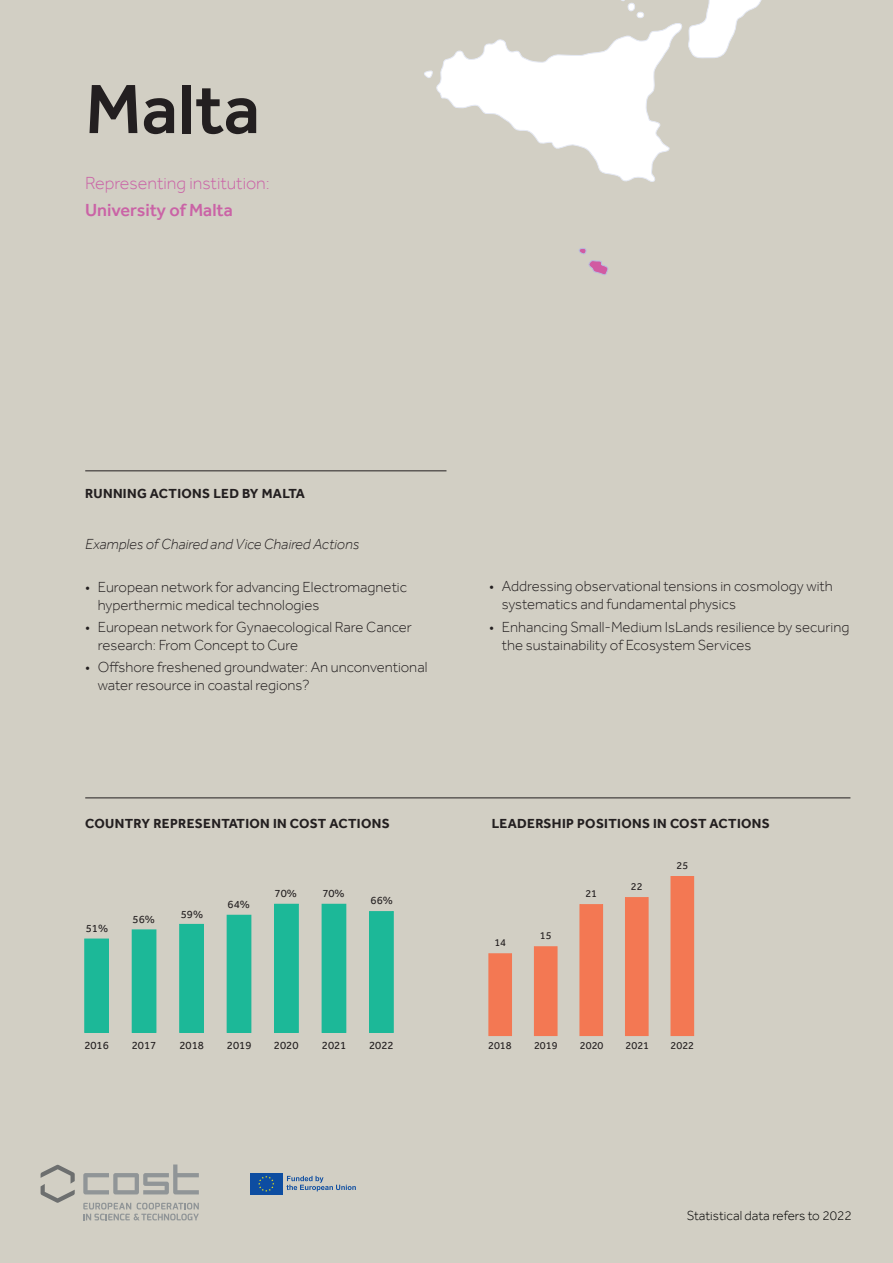
<style>
.page{position:relative;width:893px;height:1263px;background:#d2cfc4}
.page>*{position:absolute;margin:0;border:0;box-sizing:border-box;transform-origin:0 0}
.t1{font:500 72px "Effra";color:#231f20}
.t2{font:300 18px "Effra";color:#ca63a6}
.t3{font:500 18px "Effra";color:#ca63a6}
.t4{font:300 15px/18px "Effra";color:#231f20}
.t5{font:italic 300 15px "Effra";color:#231f20}
.t6{font:700 13.5px "Effra";letter-spacing:.025em;color:#231f20}
.t7{font:300 13.5px "Effra";color:#000}
.t8{font:11.25px "Effra";color:#231f20}
.t9{font:10.8px "Effra";color:#231f20}
</style>
<div class="page">
<svg style="left:579px;top:248px;width:29px;height:27px"></svg>
<svg style="left:424px;top:59px;width:246px;height:123px"></svg>
<svg style="left:447px;top:0;width:315px;height:59px"></svg>
<div style="left:370px;top:911px;width:23px;height:121px;background:#1cb898"></div>
<div style="left:369px;top:911px;width:24px;height:121px;border:1px solid #1cb898"></div>
<div style="left:322px;top:904px;width:24px;height:128px;background:#1cb898"></div>
<div style="left:275px;top:904px;width:23px;height:128px;background:#1cb898"></div>
<div style="left:227px;top:915px;width:24px;height:117px;background:#1cb898"></div>
<div style="left:180px;top:924px;width:23px;height:108px;background:#1cb898"></div>
<div style="left:132px;top:930px;width:24px;height:102px;background:#1cb898"></div>
<div style="left:85px;top:939px;width:23px;height:93px;background:#1cb898"></div>
<div style="left:85px;top:939px;width:24px;height:93px;border:1px solid #1cb898"></div>
<div style="left:671px;top:876px;width:23px;height:159px;background:#f37853"></div>
<div style="left:625px;top:897px;width:23px;height:138px;background:#f37853"></div>
<div style="left:580px;top:904px;width:23px;height:131px;background:#f37853"></div>
<div style="left:534px;top:947px;width:23px;height:88px;background:#f37853"></div>
<div style="left:489px;top:954px;width:22px;height:81px;background:#f37853"></div>
<div style="left:489px;top:954px;width:23px;height:81px;border:1px solid #f37853"></div>
<svg style="left:83px;top:1203px;width:116px;height:17px"></svg>
<svg style="left:83px;top:1164px;width:116px;height:30px"></svg>
<svg style="left:41px;top:1165px;width:34px;height:38px"></svg>
<div style="left:250px;top:1173px;width:32px;height:21px;background:#0d4da1"></div>
<svg style="left:258px;top:1176px;width:16px;height:16px"></svg>
<svg style="left:287px;top:1176px;width:69px;height:15px"></svg>
<hr style="left:85px;top:798px;width:765px;height:1px;background:#231f20">
<hr style="left:85px;top:471px;width:361px;height:1px;background:#231f20">
<h1 class="t1" style="left:85px;top:66px;width:177px">Malta</h1>
<p class="t2" style="left:85px;top:173px;width:186px">Representing institution:</p>
<p class="t3" style="left:85px;top:199px;width:149px">University of Malta</p>
<p class="t6" style="left:85px;top:485px;width:221px">RUNNING ACTIONS LED BY MALTA</p>
<p class="t5" style="left:85px;top:535px;width:276px">Examples of Chaired and Vice Chaired Actions</p>
<p class="t4" style="left:98px;top:578px;width:311px;text-indent:-13px">• European network for advancing Electromagnetic hyperthermic medical technologies</p>
<p class="t4" style="left:98px;top:618px;width:315px;text-indent:-13px">• European network for Gynaecological Rare Cancer research: From Concept to Cure</p>
<p class="t4" style="left:98px;top:658px;width:331px;text-indent:-13px">• Offshore freshened groundwater: An unconventional water resource in coastal regions?</p>
<p class="t4" style="left:502px;top:577px;width:333px;text-indent:-13px">• Addressing observational tensions in cosmology with systematics and fundamental physics</p>
<p class="t4" style="left:502px;top:617px;width:349px;text-indent:-13px">• Enhancing Small-Medium IsLands resilience by securing the sustainability of Ecosystem Services</p>
<p class="t6" style="left:85px;top:815px;width:306px">COUNTRY REPRESENTATION IN COST ACTIONS</p>
<p class="t6" style="left:492px;top:815px;width:280px">LEADERSHIP POSITIONS IN COST ACTIONS</p>
<p class="t8" style="left:86px;top:921px;width:24px">51%</p>
<p class="t8" style="left:133px;top:912px;width:24px">56%</p>
<p class="t8" style="left:181px;top:907px;width:24px">59%</p>
<p class="t8" style="left:228px;top:898px;width:24px">64%</p>
<p class="t8" style="left:275px;top:887px;width:24px">70%</p>
<p class="t8" style="left:322px;top:887px;width:24px">70%</p>
<p class="t8" style="left:371px;top:894px;width:24px">66%</p>
<p class="t8" style="left:84px;top:1038px;width:26px">2016</p>
<p class="t8" style="left:132px;top:1038px;width:26px">2017</p>
<p class="t8" style="left:179px;top:1039px;width:26px">2018</p>
<p class="t8" style="left:227px;top:1039px;width:26px">2019</p>
<p class="t8" style="left:274px;top:1039px;width:26px">2020</p>
<p class="t8" style="left:322px;top:1039px;width:26px">2021</p>
<p class="t8" style="left:369px;top:1039px;width:26px">2022</p>
<p class="t9" style="left:494px;top:936px;width:13px">14</p>
<p class="t9" style="left:540px;top:929px;width:13px">15</p>
<p class="t9" style="left:585px;top:887px;width:13px">21</p>
<p class="t9" style="left:631px;top:880px;width:13px">22</p>
<p class="t9" style="left:676px;top:859px;width:13px">25</p>
<p class="t9" style="left:488px;top:1039px;width:25px">2018</p>
<p class="t9" style="left:534px;top:1039px;width:25px">2019</p>
<p class="t9" style="left:580px;top:1039px;width:25px">2020</p>
<p class="t9" style="left:626px;top:1039px;width:25px">2021</p>
<p class="t9" style="left:671px;top:1039px;width:25px">2022</p>
<p class="t7" style="left:687px;top:1208px;width:166px">Statistical data refers to 2022</p>
</div>
